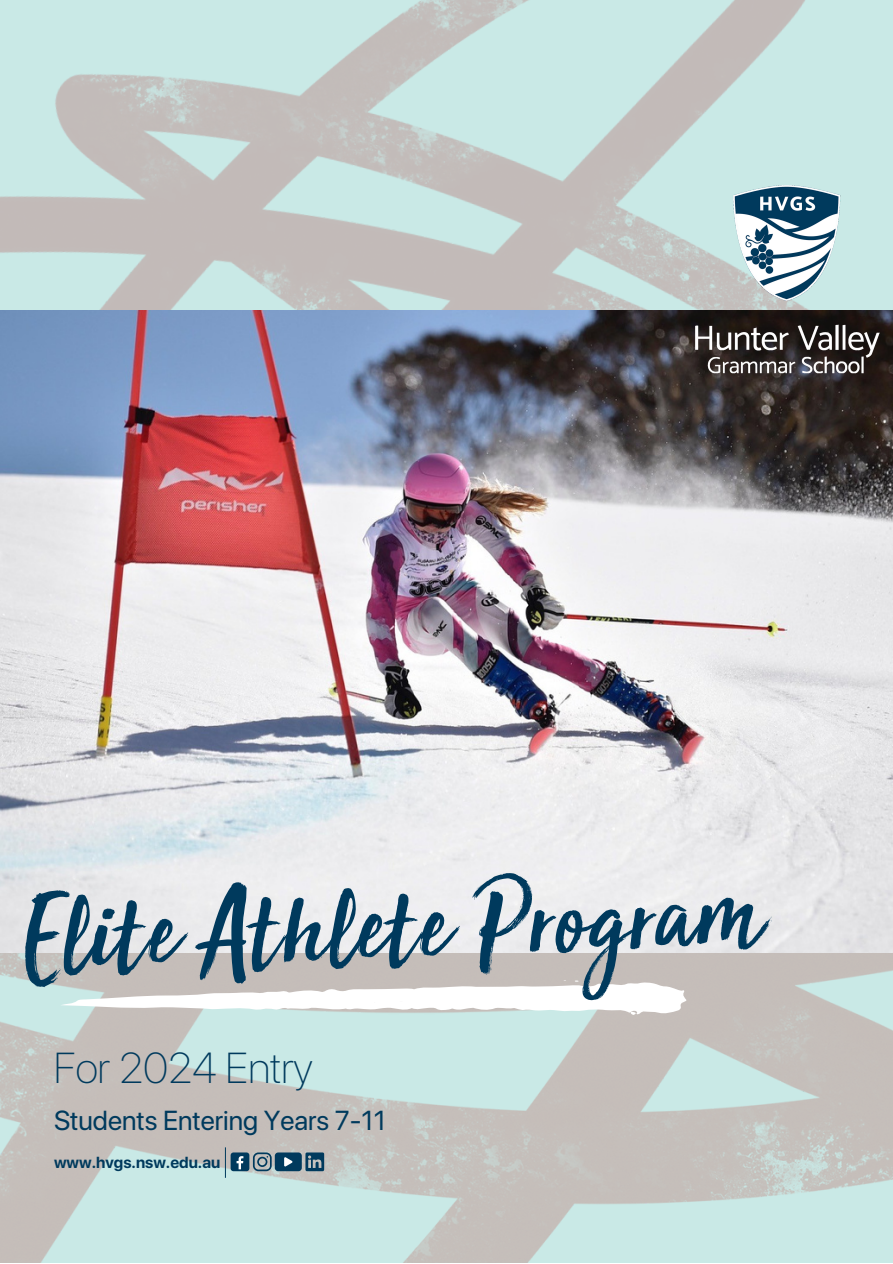
<style>
.page{position:relative;width:893px;height:1264px;background:#fff}
.page>*{position:absolute;margin:0;border:0;box-sizing:border-box;transform-origin:0 0}
.t1{font:114.45px "Sun Valley";color:#003a5d}
.t2{font:100 43.05px "SF Pro Display";color:#003a5d}
.t3{font:27.3px "SF Pro Display";color:#003a5d}
.t4{font:700 15.9px "SF Pro Display";color:#003a5d}
</style>
<div class="page">
<img style="left:0;top:997px;width:892px;height:265px">
<svg style="left:60px;top:980px;width:626px;height:35px"></svg>
<img style="left:0;top:310px;width:892px;height:642px">
<div style="left:230px;top:1152px;width:19px;height:19px;background:#003a5d;border-radius:3px"></div>
<svg style="left:236px;top:1156px;width:7px;height:13px"></svg>
<svg style="left:253px;top:1152px;width:71px;height:19px"></svg>
<hr style="left:225px;top:1147px;width:1px;height:30px;background:#003a5d">
<img style="left:692px;top:185px;width:187px;height:196px">
<p class="t1" style="left:23px;top:886px;width:736px;rotate:-1deg">Elite Athlete Program</p>
<p class="t2" style="left:54px;top:1042px;width:260px">For 2024 Entry</p>
<p class="t3" style="left:54px;top:1104px;width:333px">Students Entering Years 7-11</p>
<p class="t4" style="left:54px;top:1152px;width:168px">www.hvgs.nsw.edu.au</p>
</div>
